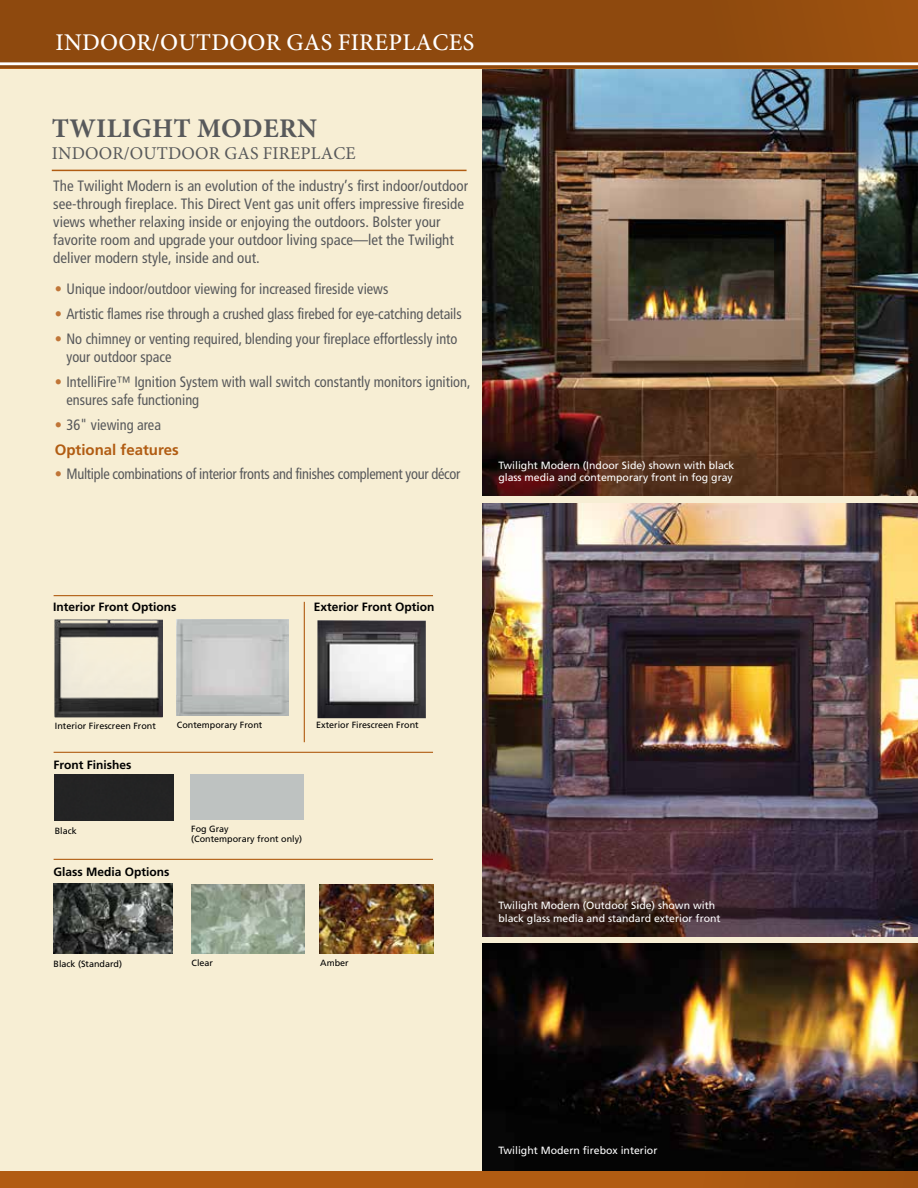
<style>
.page{position:relative;width:918px;height:1188px;background:#fff}
.page>*{position:absolute;margin:0;border:0;box-sizing:border-box;transform-origin:0 0}
.t1{font:700 27px "Minion Pro";letter-spacing:.01em;color:#58595b}
.t2{font:500 24px "Minion Pro";letter-spacing:.01em;color:#fff}
.t3{font:18px "Minion Pro";letter-spacing:.01em;color:#58595b}
.t4{font:condensed 15px/18px "Frutiger";color:#58595b;scale:.96 1}
.t5{font:condensed 15px/18px "Frutiger";color:#58595b}
.t6{font:condensed 15px "Frutiger";letter-spacing:-.02em;color:#58595b;scale:.96 1}
.t7{font:700 15px/25px "Frutiger";color:#b15c12}
.t8{font:700 12px "Frutiger";color:#000}
.t9{font:10.5px/12.6px "Frutiger";color:#fff}
.t10{font:9px/10.8px "Frutiger";color:#000}
.s1{color:#c07537}
.s2{font-weight:400;font-stretch:condensed;color:#c07537}
.s3{font-weight:400;font-stretch:condensed;color:#58595b}
</style>
<div class="page">
<div style="left:0;top:37px;width:918px;height:1151px;background:#f7eed4"></div>
<img style="left:482px;top:68px;width:436px;height:427px">
<img style="left:482px;top:504px;width:436px;height:432px">
<hr style="left:52px;top:170px;width:415px;height:1px;background:#b15c12">
<hr style="left:54px;top:595px;width:379px;height:1px;background:#b15c12">
<div style="left:55px;top:775px;width:119px;height:45px;background:#232324"></div>
<img style="left:54px;top:883px;width:119px;height:71px">
<img style="left:191px;top:884px;width:113px;height:70px">
<img style="left:320px;top:884px;width:113px;height:70px">
<hr style="left:54px;top:752px;width:379px;height:1px;background:#b15c12">
<hr style="left:54px;top:859px;width:379px;height:1px;background:#b15c12">
<img style="left:177px;top:619px;width:111px;height:96px">
<img style="left:482px;top:944px;width:436px;height:227px">
<div style="left:0;top:0;width:918px;height:68px;background:linear-gradient(to right,#8b470e,#954d0f)"></div>
<hr style="left:0;top:62px;width:918px;height:3px;background:#fff">
<div style="left:0;top:1171px;width:918px;height:17px;background:linear-gradient(to right,#b45e12,#a95811)"></div>
<img style="left:54px;top:619px;width:109px;height:98px">
<img style="left:317px;top:620px;width:109px;height:98px">
<hr style="left:304px;top:602px;width:1px;height:140px;background:#b15c12">
<h2 class="t2" style="left:56px;top:26px;width:420px">INDOOR/OUTDOOR GAS FIREPLACES</h2>
<h1 class="t1" style="left:52px;top:109px;width:267px">TWILIGHT MODERN</h1>
<p class="t3" style="left:52px;top:141px;width:305px">INDOOR/OUTDOOR GAS FIREPLACE</p>
<p class="t5" style="left:53px;top:177px;width:416px">The Twilight Modern is an evolution of the industry’s first indoor/outdoor see-through fireplace. This Direct Vent gas unit offers impressive fireside views whether relaxing inside or enjoying the outdoors. Bolster your favorite room and upgrade your outdoor living space—let the Twilight deliver modern style, inside and out.</p>
<p class="t4" style="left:55px;top:280px;width:349px"><span class="s1">•</span> Unique indoor/outdoor viewing for increased fireside views</p>
<p class="t4" style="left:55px;top:305px;width:425px"><span class="s1">•</span> Artistic flames rise through a crushed glass firebed for eye-catching details</p>
<p class="t4" style="left:66px;top:330px;width:409px;text-indent:-12px"><span class="s1">•</span> No chimney or venting required, blending your fireplace effortlessly into your outdoor space</p>
<p class="t4" style="left:66px;top:373px;width:422px;text-indent:-12px"><span class="s1">•</span> IntelliFire™ Ignition System with wall switch constantly monitors ignition, ensures safe functioning</p>
<p class="t7" style="left:55px;top:413px;width:126px"><span class="s2">•</span> <span class="s3">36" viewing area<br></span>Optional features</p>
<p class="t6" style="left:55px;top:465px;width:424px"><span class="s1">•</span> Multiple combinations of interior fronts and finishes complement your décor</p>
<p class="t9" style="left:498px;top:459px;width:238px">Twilight Modern (Indoor Side) shown with black glass media and contemporary front in fog gray</p>
<p class="t8" style="left:53px;top:600px;width:125px">Interior Front Options</p>
<p class="t8" style="left:314px;top:600px;width:122px">Exterior Front Option</p>
<p class="t10" style="left:55px;top:720px;width:103px">Interior Firescreen Front</p>
<p class="t8" style="left:53px;top:758px;width:79px">Front Finishes</p>
<p class="t10" style="left:177px;top:720px;width:87px">Contemporary Front</p>
<p class="t10" style="left:316px;top:720px;width:104px">Exterior Firescreen Front</p>
<p class="t10" style="left:55px;top:825px;width:24px">Black</p>
<p class="t8" style="left:53px;top:865px;width:118px">Glass Media Options</p>
<p class="t10" style="left:191px;top:823px;width:113px">Fog Gray<br>(Contemporary front only)</p>
<p class="t10" style="left:54px;top:958px;width:70px">Black (Standard)</p>
<p class="t10" style="left:192px;top:958px;width:23px">Clear</p>
<p class="t10" style="left:320px;top:958px;width:30px">Amber</p>
<p class="t9" style="left:498px;top:899px;width:224px">Twilight Modern (Outdoor Side) shown with black glass media and standard exterior front</p>
<p class="t9" style="left:498px;top:1144px;width:161px">Twilight Modern firebox interior</p>
</div>
